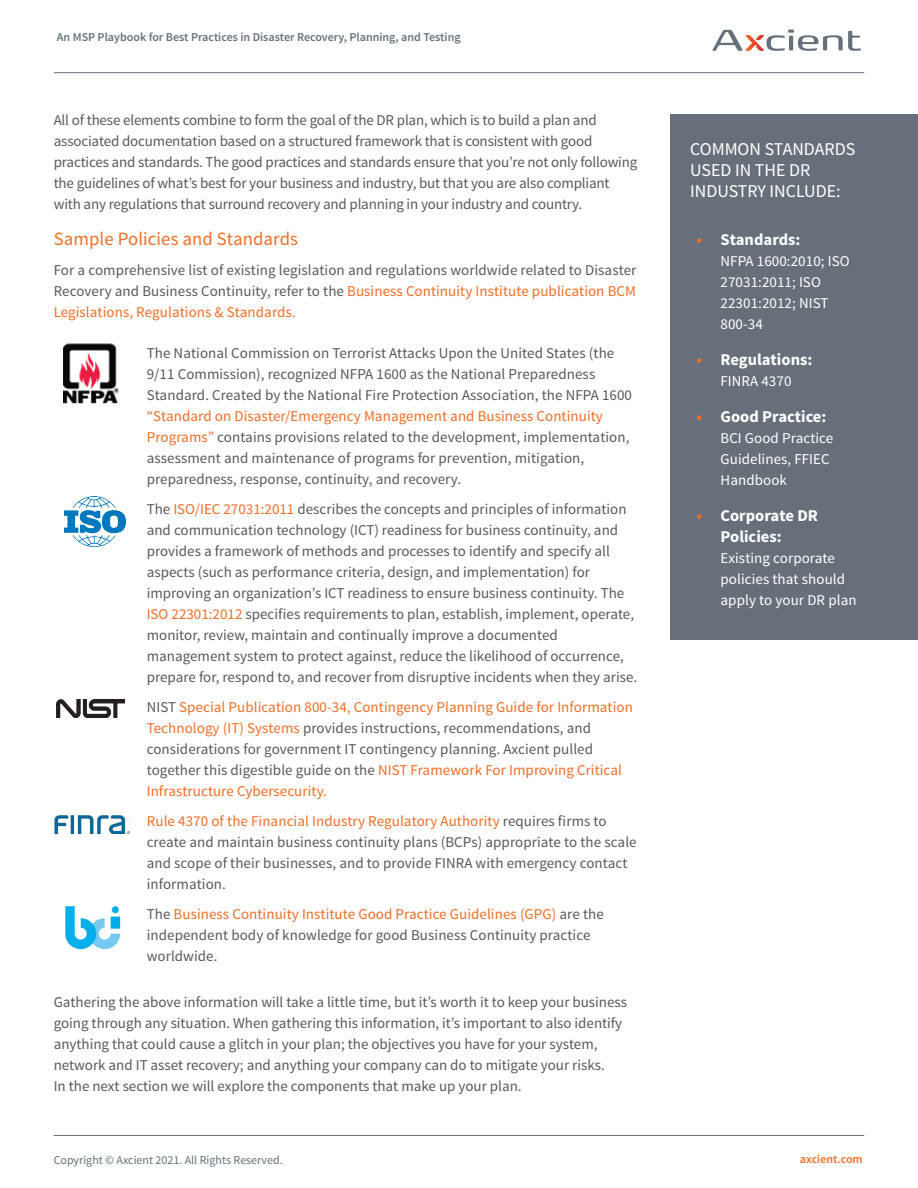
<style>
.page{position:relative;width:918px;height:1188px;background:#fff}
.page>*{position:absolute;margin:0;border:0;box-sizing:border-box;transform-origin:0 0}
.t1{font:18.75px "Source Sans Pro";letter-spacing:.005em;color:#f36f26}
.t2{font:18px/21px "Source Sans Pro";color:#fff}
.t3{font:700 16.5px/21px "Source Sans Pro";color:#fff}
.t4{font:15px/21px "Source Sans Pro";color:#58595b}
.t5{font:15px/21px "Source Sans Pro";letter-spacing:.005em;color:#f36d26}
.t6{font:15px/21px "Source Sans Pro";letter-spacing:.005em;color:#fff}
.t7{font:600 12px "Source Sans Pro";color:#67707a}
.t8{font:12px "Source Sans Pro";color:#666f79}
.t9{font:600 12px "Source Sans Pro";color:#f26e24}
.s1{color:#f36d26}
.s2{color:#58595b}
.s3{color:#f26e24}
</style>
<div class="page">
<hr style="left:54px;top:1135px;width:810px;height:1px;background:#67707a">
<hr style="left:54px;top:72px;width:810px;height:1px;background:#67707a">
<svg style="left:712px;top:30px;width:149px;height:21px"></svg>
<div style="left:670px;top:114px;width:247px;height:526px;background:#67707a"></div>
<img style="left:65px;top:497px;width:60px;height:50px">
<img style="left:56px;top:700px;width:69px;height:18px">
<img style="left:64px;top:343px;width:55px;height:61px">
<img style="left:54px;top:815px;width:75px;height:19px">
<img style="left:65px;top:906px;width:56px;height:44px">
<p class="t7" style="left:57px;top:30px;width:405px">An MSP Playbook for Best Practices in Disaster Recovery, Planning, and Testing</p>
<p class="t4" style="left:54px;top:110px;width:585px">All of these elements combine to form the goal of the DR plan, which is to build a plan and associated documentation based on a structured framework that is consistent with good practices and standards. The good practices and standards ensure that you’re not only following the guidelines of what’s best for your business and industry, but that you are also compliant with any regulations that surround recovery and planning in your industry and country.</p>
<p class="t1" style="left:54px;top:227px;width:246px">Sample Policies and Standards</p>
<p class="t4" style="left:54px;top:260px;width:584px;text-align:justify">For a comprehensive list of existing legislation and regulations worldwide related to Disaster Recovery and Business Continuity, refer to the <span class="s1">Business Continuity Institute publication BCM Legislations, Regulations &amp; Standards.</span></p>
<p class="t4" style="left:147px;top:342px;width:487px">The National Commission on Terrorist Attacks Upon the United States (the<br>9/11 Commission), recognized NFPA 1600 as the National Preparedness<br>Standard. Created by the National Fire Protection Association, the NFPA 1600</p>
<p class="t4" style="left:147px;top:405px;width:484px"><span class="s1">“Standard on Disaster/Emergency Management and Business Continuity Programs”</span> contains provisions related to the development, implementation, assessment and maintenance of programs for prevention, mitigation, preparedness, response, continuity, and recovery.</p>
<p class="t4" style="left:147px;top:498px;width:492px">The <span class="s1">ISO/IEC 27031:2011</span> describes the concepts and principles of information and communication technology (ICT) readiness for business continuity, and provides a framework of methods and processes to identify and specify all aspects (such as performance criteria, design, and implementation) for improving an organization’s ICT readiness to ensure business continuity. The <span class="s1">ISO 22301:2012</span> specifies requirements to plan, establish, implement, operate, monitor, review, maintain and continually improve a documented management system to protect against, reduce the likelihood of occurrence, prepare for, respond to, and recover from disruptive incidents when they arise.</p>
<p class="t5" style="left:147px;top:696px;width:488px"><span class="s2">NIST</span> Special Publication 800-34, Contingency Planning Guide for Information Technology (IT) Systems <span class="s2">provides instructions, recommendations, and considerations for government IT contingency planning. Axcient pulled together this digestible guide on the</span> NIST Framework For Improving Critical Infrastructure Cybersecurity.</p>
<p class="t4" style="left:147px;top:810px;width:491px"><span class="s1">Rule 4370 of the Financial Industry Regulatory Authority</span> requires firms to create and maintain business continuity plans (BCPs) appropriate to the scale and scope of their businesses, and to provide FINRA with emergency contact information.</p>
<p class="t4" style="left:147px;top:903px;width:459px">The <span class="s1">Business Continuity Institute Good Practice Guidelines (GPG)</span> are the independent body of knowledge for good Business Continuity practice worldwide.</p>
<p class="t4" style="left:54px;top:992px;width:575px">Gathering the above information will take a little time, but it’s worth it to keep your business going through any situation. When gathering this information, it’s important to also identify anything that could cause a glitch in your plan; the objectives you have for your system, network and IT asset recovery; and anything your company can do to mitigate your risks.<br>In the next section we will explore the components that make up your plan.</p>
<p class="t2" style="left:690px;top:139px;width:167px">COMMON STANDARDS<br>USED IN THE DR<br>INDUSTRY INCLUDE:</p>
<p class="t3" style="left:697px;top:230px;width:105px"><span class="s3">•</span> Standards:</p>
<p class="t6" style="left:721px;top:251px;width:131px">NFPA 1600:2010; ISO<br>27031:2011; ISO<br>22301:2012; NIST<br>800-34</p>
<p class="t3" style="left:697px;top:350px;width:117px"><span class="s1">•</span> Regulations:</p>
<p class="t6" style="left:721px;top:371px;width:72px">FINRA 4370</p>
<p class="t3" style="left:697px;top:407px;width:131px"><span class="s1">•</span> Good Practice:</p>
<p class="t6" style="left:721px;top:428px;width:114px">BCI Good Practice<br>Guidelines, FFIEC<br>Handbook</p>
<p class="t3" style="left:721px;top:506px;width:99px;text-indent:-24px"><span class="s1">•</span> Corporate DR<br>Policies:</p>
<p class="t6" style="left:721px;top:548px;width:138px">Existing corporate policies that should apply to your DR plan</p>
<p class="t8" style="left:54px;top:1152px;width:231px">Copyright © Axcient 2021. All Rights Reserved.</p>
<p class="t9" style="left:800px;top:1152px;width:64px">axcient.com</p>
</div>
